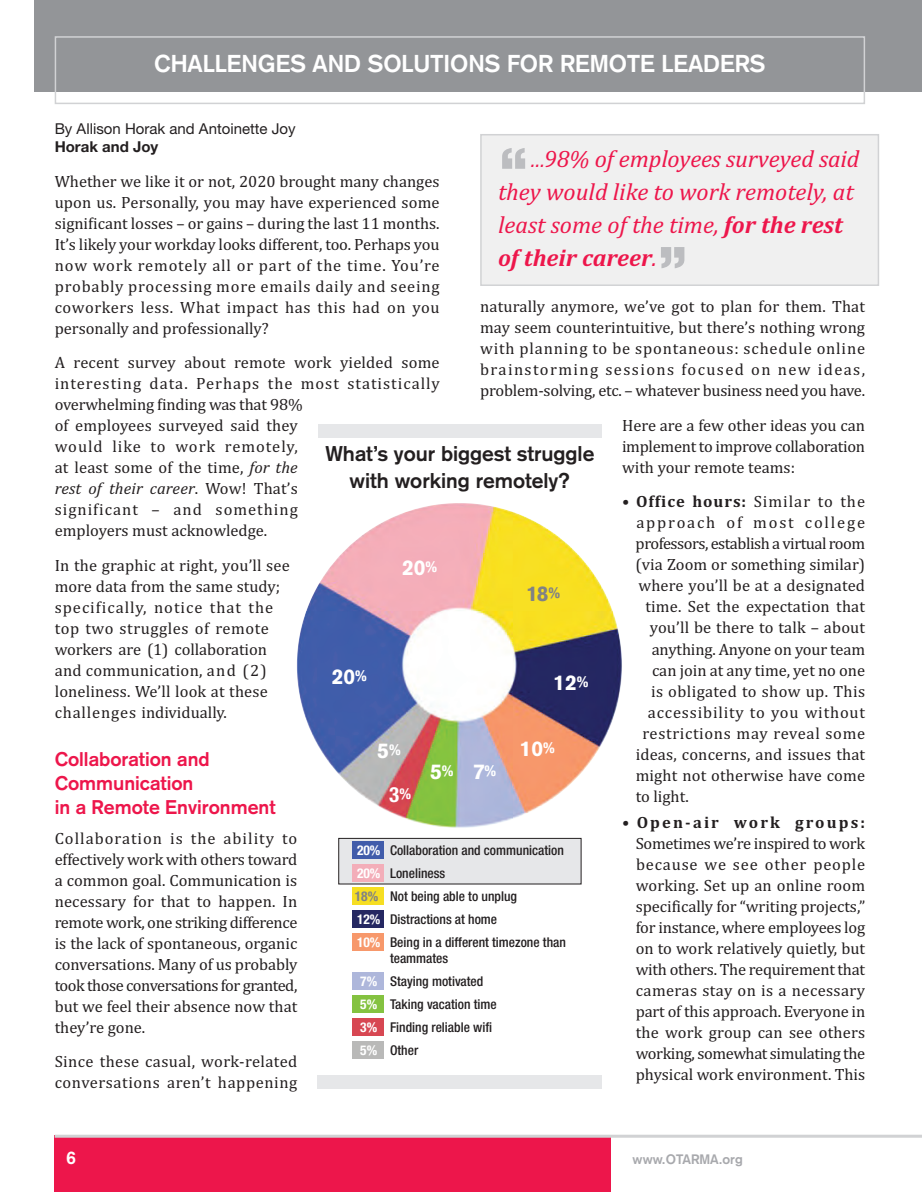
<style>
.page{position:relative;width:922px;height:1192px;background:#fff}
.page>*{position:absolute;margin:0;border:0;box-sizing:border-box;transform-origin:0 0}
.t1{font:700 76.5px "Akzidenz Grotesk";color:#bcbdc0}
.t2{font:700 75px "Akzidenz Grotesk";color:#bcbdc0}
.t3{font:italic 24px/33px "Cambria";color:#ed164b}
.t4{font:700 24px "Akzidenz Grotesk";color:#fff}
.t5{font:italic 700 24px "Cambria";color:#ed164b}
.t6{font:700 21px/27px "Akzidenz Grotesk";color:#231f20;text-align:center}
.t7{font:900 21px "Akzidenz Grotesk";color:#fff}
.t8{font:900 21px "Akzidenz Grotesk";color:#808285}
.t9{font:700 19.5px/24px "Akzidenz Grotesk";color:#ed164b}
.t10{font:700 18px "Akzidenz Grotesk";color:#fff}
.t11{font:16.5px/21px "Cambria";letter-spacing:.01em;color:#231f20;text-align:justify}
.t12{font:16.5px "Cambria";letter-spacing:-.03em;color:#231f20}
.t13{font:700 16.5px "Cambria";letter-spacing:.06em;color:#231f20}
.t14{font:16.5px "Cambria";letter-spacing:-.01em;color:#231f20}
.t15{font:16.5px "Cambria";letter-spacing:.05em;color:#231f20}
.t16{font:16.5px "Cambria";letter-spacing:.04em;color:#231f20}
.t17{font:16.5px "Cambria";letter-spacing:.11em;color:#231f20}
.t18{font:15px/18px "Helvetica Neue";color:#231f20}
.t19{font:700 condensed 15px/44.7px "Helvetica Neue";color:#fff}
.t20{font:500 condensed 13.5px/23px "Helvetica Neue";color:#231f20}
.t21{font:700 13.5px "Akzidenz Grotesk";color:#a8a9ad}
.s1{font-weight:700}
.s2{font-style:italic}
.s3{font-size:21px}
.s4{font-weight:400}
.s5{font-family:"Helvetica Neue";font-weight:700;font-stretch:condensed;font-size:15px}
.s6{font-family:"Akzidenz Grotesk";font-weight:900;font-stretch:normal;font-size:21px}
.s7{font-weight:700;color:#fff}
.s8{font-weight:700;color:#808285}
</style>
<div class="page">
<div style="left:55px;top:1135px;width:556px;height:57px;background:#ed164b"></div>
<hr style="left:55px;top:1134px;width:866px;height:3px;background:#d1d2d4">
<div style="left:34px;top:0;width:887px;height:91px;background:#939598"></div>
<div style="left:55px;top:36px;width:810px;height:68px;border:2px solid #d1d2d4"></div>
<img style="left:297px;top:503px;width:325px;height:325px;border-radius:50%">
<div style="left:339px;top:839px;width:241px;height:44px;background:#e6e7e9"></div>
<div style="left:338px;top:838px;width:243px;height:46px;border:1px solid #231f20"></div>
<div style="left:352px;top:841px;width:32px;height:18px;background:#415caa"></div>
<div style="left:352px;top:864px;width:32px;height:18px;background:#f3aeb9"></div>
<div style="left:352px;top:887px;width:32px;height:18px;background:#f6de22"></div>
<div style="left:352px;top:910px;width:32px;height:18px;background:#252862"></div>
<div style="left:352px;top:933px;width:32px;height:18px;background:#f7986b"></div>
<div style="left:352px;top:972px;width:32px;height:18px;background:#aeb7db"></div>
<div style="left:352px;top:995px;width:32px;height:18px;background:#84c240"></div>
<div style="left:352px;top:1018px;width:32px;height:18px;background:#d74752"></div>
<div style="left:352px;top:1041px;width:32px;height:18px;background:#b9b9b8"></div>
<div style="left:481px;top:135px;width:396px;height:149px;background:#f0f0f0"></div>
<div style="left:480px;top:134px;width:399px;height:152px;border:2px solid #d1d2d4"></div>
<div style="left:318px;top:425px;width:283px;height:13px;background:#e6e7e9"></div>
<div style="left:318px;top:1075px;width:283px;height:13px;background:#e6e7e9"></div>
<h2 class="t4" style="left:154px;top:55px;width:612px">CHALLENGES AND SOLUTIONS FOR REMOTE LEADERS</h2>
<p class="t18" style="left:55px;top:121px;width:242px">By Allison Horak and Antoinette Joy<br><span class="s1">Horak and Joy</span></p>
<p class="t11" style="left:55px;top:172px;width:386px">Whether we like it or not, 2020 brought many changes upon us. Personally, you may have experienced some significant losses – or gains – during the last 11 months.<br>It’s likely your workday looks different, too. Perhaps you now work remotely all or part of the time. You’re probably processing more emails daily and seeing coworkers less. What impact has this had on you personally and professionally?</p>
<p class="t11" style="left:55px;top:354px;width:386px;text-align:left">A recent survey about remote work yielded some interesting data. Perhaps the most statistically overwhelming finding was that 98%<br>of employees surveyed said they<br>would like to work remotely,<br>at least some of the time, <span class="s2">for the<br>rest of their career</span>. Wow! That’s<br>significant – and something<br>employers must acknowledge.</p>
<p class="t11" style="left:55px;top:556px;width:236px;text-align:left">In the graphic at right, you’ll see more data from the same study; specifically, notice that the top two struggles of remote workers are (1) collaboration and communication, and (2) loneliness. We’ll look at these challenges individually.</p>
<h3 class="t9" style="left:55px;top:749px;width:222px">Collaboration and<br>Communication<br>in a Remote Environment</h3>
<p class="t11" style="left:55px;top:829px;width:244px">Collaboration is the ability to effectively work with others toward a common goal. Communication is necessary for that to happen. In remote work, one striking difference is the lack of spontaneous, organic conversations. Many of us probably took those conversations for granted, but we feel their absence now that they’re gone.</p>
<p class="t11" style="left:55px;top:1053px;width:244px">Since these casual, work-related conversations aren’t happening</p>
<p class="t2" style="left:499px;top:148px;width:31px">“</p>
<p class="t3" style="left:498px;top:145px;width:363px;text-indent:32px"><span class="s3">…</span>98% of employees surveyed said they would like to work remotely, at least some of the time, <span class="s1">for the rest</span></p>
<h1 class="t1" style="left:657px;top:247px;width:31px">”</h1>
<p class="t5" style="left:498px;top:250px;width:160px">of their career<span class="s4">.</span></p>
<p class="t11" style="left:480px;top:298px;width:386px">naturally anymore, we’ve got to plan for them. That</p>
<p class="t11" style="left:480px;top:319px;width:386px">may seem counterintuitive, but there’s nothing wrong with planning to be spontaneous: schedule online brainstorming sessions focused on new ideas, problem-solving, etc. – whatever business need you have.</p>
<p class="t11" style="left:622px;top:416px;width:245px">Here are a few other ideas you can implement to improve collaboration with your remote teams:</p>
<p class="t13" style="left:622px;top:496px;width:244px">• Office hours: <span class="s4">Similar to the</span></p>
<p class="t17" style="left:636px;top:517px;width:230px">approach of most college</p>
<p class="t12" style="left:635px;top:538px;width:231px">professors, establish a virtual room</p>
<p class="t11" style="left:635px;top:556px;width:231px">(via Zoom or something similar)</p>
<p class="t11" style="left:638px;top:577px;width:228px">where you’ll be at a designated</p>
<p class="t11" style="left:645px;top:598px;width:221px">time. Set the expectation that</p>
<p class="t11" style="left:650px;top:619px;width:217px">you’ll be there to talk – about</p>
<p class="t14" style="left:651px;top:643px;width:215px">anything. Anyone on your team</p>
<p class="t11" style="left:652px;top:661px;width:214px">can join at any time, yet no one</p>
<p class="t11" style="left:651px;top:682px;width:215px">is obligated to show up. This</p>
<p class="t15" style="left:648px;top:706px;width:219px">accessibility to you without</p>
<p class="t16" style="left:642px;top:727px;width:224px">restrictions may reveal some</p>
<p class="t11" style="left:635px;top:745px;width:231px">ideas, concerns, and issues that</p>
<p class="t11" style="left:635px;top:766px;width:231px">might not otherwise have come</p>
<p class="t11" style="left:635px;top:787px;width:55px">to light.</p>
<p class="t11" style="left:635px;top:813px;width:231px;text-indent:-14px"><span class="s1">• Open-air work groups:<br></span>Sometimes we’re inspired to work because we see other people working. Set up an online room specifically for “writing projects,” for instance, where employees log on to work relatively quietly, but with others. The requirement that cameras stay on is a necessary part of this approach. Everyone in the work group can see others working, somewhat simulating the physical work environment. This</p>
<p class="t6" style="left:325px;top:442px;width:270px">What’s your biggest struggle with working remotely?</p>
<p class="t7" style="left:402px;top:560px;width:37px">20<span class="s5">%</span></p>
<p class="t8" style="left:526px;top:586px;width:35px">18<span class="s5">%</span></p>
<p class="t7" style="left:332px;top:668px;width:37px">20<span class="s5">%</span></p>
<p class="t7" style="left:553px;top:675px;width:37px">12<span class="s5">%</span></p>
<p class="t7" style="left:520px;top:741px;width:37px">10<span class="s5">%</span></p>
<p class="t19" style="left:389px;top:731px;width:23px;text-indent:-12px"><span class="s6">5</span>%<br><span class="s3">3</span>%</p>
<p class="t7" style="left:430px;top:764px;width:25px">5<span class="s5">%</span></p>
<p class="t7" style="left:473px;top:764px;width:25px">7<span class="s5">%</span></p>
<p class="t20" style="left:355px;top:839px;width:213px"><span class="s7">20%</span> Collaboration and communication<br><span class="s7">20%</span> Loneliness<br><span class="s8">18%</span> Not being able to unplug<br><span class="s7">12%</span> Distractions at home<br><span class="s7">10%</span> Being in a different timezone than</p>
<p class="t20" style="left:360px;top:948px;width:138px;text-indent:30px">teammates<br><span class="s7">7%</span> Staying motivated<br><span class="s7">5%</span> Taking vacation time<br><span class="s7">3%</span> Finding reliable wifi<br><span class="s7">5%</span> Other</p>
<p class="t10" style="left:66px;top:1151px;width:12px">6</p>
<p class="t21" style="left:632px;top:1154px;width:112px">www.OTARMA.org</p>
</div>
